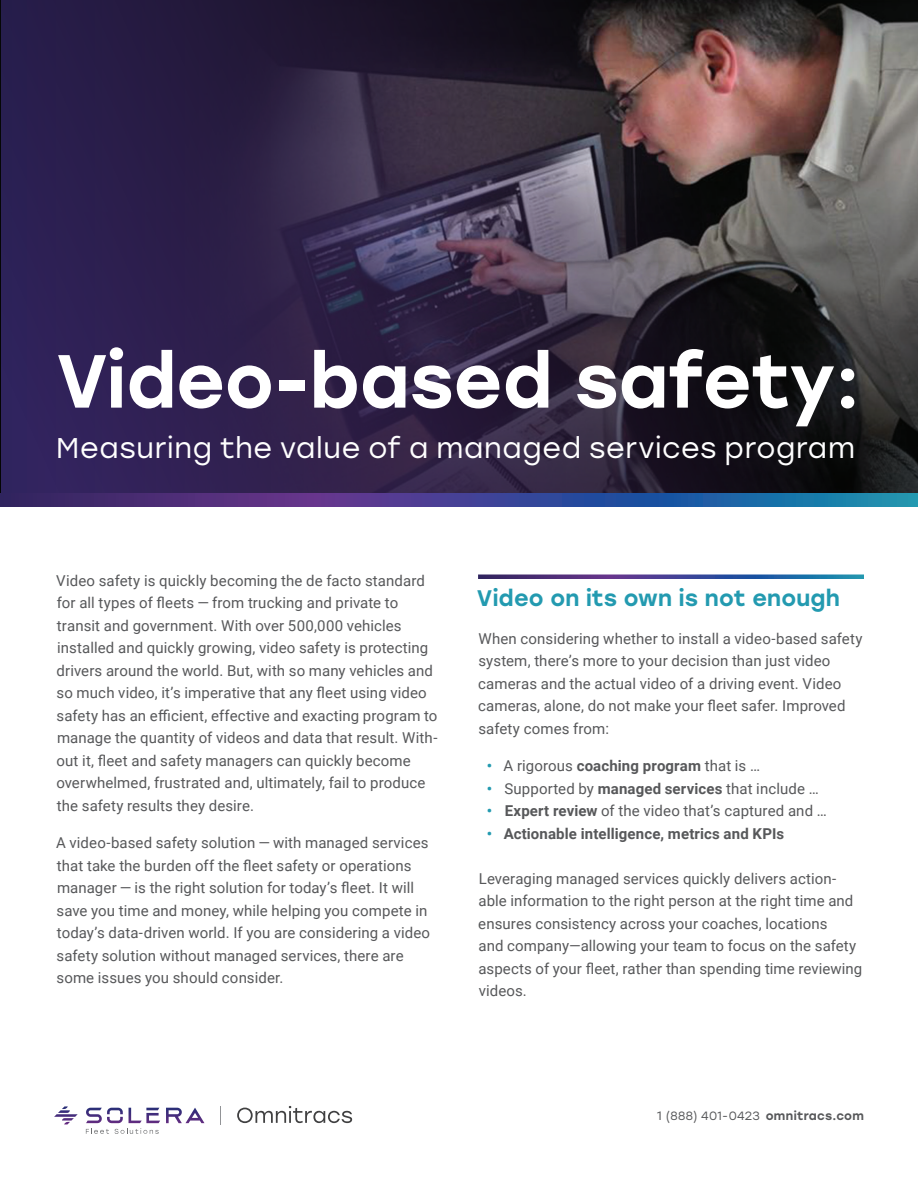
<style>
.page{position:relative;width:918px;height:1188px;background:#fff}
.page>*{position:absolute;margin:0;border:0;box-sizing:border-box;transform-origin:0 0}
.t1{font:500 75px "Stolzl";letter-spacing:-.005em;color:#fff}
.t2{font:28.5px "Stolzl";letter-spacing:.025em;color:#fff}
.t3{font:500 22.5px "Stolzl";letter-spacing:.005em;color:#239ab0}
.t4{font:15px/22.5px "Roboto";letter-spacing:.005em;color:#57585a}
.t5{font:700 15px "Roboto";letter-spacing:.01em;color:#57585a}
.t6{font:12px "Stolzl";letter-spacing:.025em;color:#57585a}
.s1{font-weight:700;color:#239ab0}
.s2{font-weight:700}
.s3{color:#239ab0}
.s4{font-family:"Roboto"}
.s5{font-weight:500}
</style>
<div class="page">
<svg style="left:220px;top:1106px;width:1px;height:19px"></svg>
<svg style="left:237px;top:1106px;width:115px;height:18px"></svg>
<svg style="left:62px;top:1106px;width:142px;height:28px"></svg>
<svg style="left:1px;top:0;width:917px;height:493px;background:#392e46"></svg>
<svg style="left:478px;top:574px;width:386px;height:5px;background:#4d5b9b"></svg>
<svg style="left:0;top:493px;width:918px;height:14px;background:#394990"></svg>
<h1 class="t1" style="left:56px;top:328px;width:805px">Video-based safety:</h1>
<h2 class="t2" style="left:56px;top:428px;width:800px">Measuring the value of a managed services program</h2>
<p class="t4" style="left:56px;top:569px;width:383px">Video safety is quickly becoming the de facto standard for all types of fleets — from trucking and private to transit and government. With over 500,000 vehicles installed and quickly growing, video safety is protecting drivers around the world. But, with so many vehicles and so much video, it’s imperative that any fleet using video safety has an efficient, effective and exacting program to manage the quantity of videos and data that result. With&shy;out it, fleet and safety managers can quickly become overwhelmed, frustrated and, ultimately, fail to produce the safety results they desire.</p>
<p class="t4" style="left:56px;top:831px;width:376px">A video-based safety solution — with managed services that take the burden off the fleet safety or operations manager — is the right solution for today’s fleet. It will save you time and money, while helping you compete in today’s data-driven world. If you are considering a video safety solution without managed services, there are some issues you should consider.</p>
<h3 class="t3" style="left:477px;top:582px;width:365px">Video on its own is not enough</h3>
<p class="t4" style="left:478px;top:626px;width:386px">When considering whether to install a video-based safety system, there’s more to your decision than just video cameras and the actual video of a driving event. Video cameras, alone, do not make your fleet safer. Improved safety comes from:</p>
<p class="t4" style="left:487px;top:754px;width:275px"><span class="s1">•</span> A rigorous <span class="s2">coaching program</span> that is …</p>
<p class="t4" style="left:487px;top:777px;width:333px"><span class="s1">•</span> Supported by <span class="s2">managed services</span> that include …</p>
<p class="t4" style="left:487px;top:799px;width:341px"><span class="s1">•</span> <span class="s2">Expert review</span> of the video that’s captured and …</p>
<p class="t5" style="left:487px;top:823px;width:299px"><span class="s3">•</span> Actionable intelligence, metrics and KPIs</p>
<p class="t4" style="left:478px;top:867px;width:386px">Leveraging managed services quickly delivers action&shy;able information to the right person at the right time and ensures consistency across your coaches, locations<br>and company—allowing your team to focus on the safety aspects of your fleet, rather than spending time reviewing videos.</p>
<p class="t6" style="left:656px;top:1108px;width:209px"><span class="s4">1</span> (888) 401-0423 <span class="s5">omnitracs.com</span></p>
</div>
